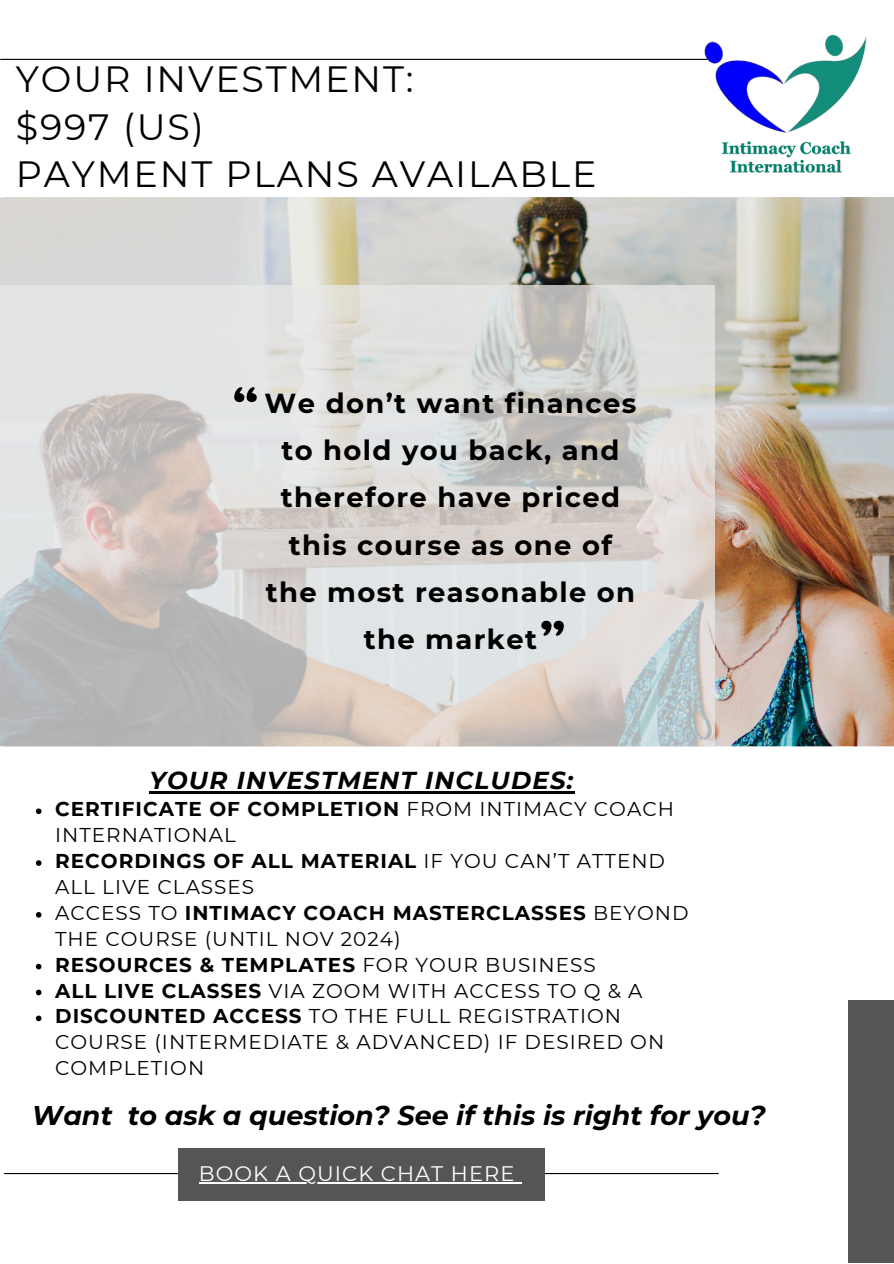
<style>
.page{position:relative;width:894px;height:1264px;background:#fff}
.page>*{position:absolute;margin:0;border:0;box-sizing:border-box;transform-origin:0 0}
.t1{font:54.9px "Coustard";color:#000}
.t2{font:36.45px/47.2px "Montserrat";letter-spacing:.05em;color:#000}
.t3{font:700 27.45px/47.2px "Montserrat";letter-spacing:.05em;color:#000;text-align:center}
.t4{font:italic 700 27px "Montserrat";color:#000}
.t5{font:italic 700 24.45px "Montserrat";letter-spacing:.05em;color:#000}
.t6{font:21px "Montserrat";letter-spacing:.05em;color:#fff}
.t7{font:19.95px/25.8px "Montserrat";letter-spacing:.05em;color:#000}
.t8{font:700 19.95px "Montserrat";letter-spacing:.05em;color:#000}
.s1{font-weight:700}
.s2{font-weight:400}
</style>
<div class="page">
<hr style="left:1px;top:59px;width:713px;height:1px;background:#000">
<img style="left:0;top:197px;width:893px;height:549px">
<hr style="left:4px;top:1172px;width:714px;height:2px;background:#000">
<svg style="left:0;top:285px;width:714px;height:461px;background:#d4d2d0"></svg>
<div style="left:847px;top:1000px;width:46px;height:263px;background:#555"></div>
<div style="left:178px;top:1147px;width:366px;height:53px;background:#555"></div>
<img style="left:702px;top:34px;width:165px;height:139px">
<hr style="left:149px;top:791px;width:425px;height:2px;background:#000">
<svg style="left:36px;top:808px;width:5px;height:6px"></svg>
<svg style="left:36px;top:860px;width:5px;height:5px"></svg>
<svg style="left:36px;top:912px;width:5px;height:5px"></svg>
<svg style="left:36px;top:963px;width:5px;height:6px"></svg>
<svg style="left:36px;top:989px;width:5px;height:6px"></svg>
<svg style="left:36px;top:1015px;width:5px;height:6px"></svg>
<hr style="left:199px;top:1181px;width:316px;height:2px;background:#fff">
<p class="t2" style="left:16px;top:56px;width:582px">YOUR INVESTMENT:<br>$997 (US)<br>PAYMENT PLANS AVAILABLE</p>
<p class="t1" style="left:258px;top:418px;width:27px;rotate:-180deg">"</p>
<p class="t3" style="left:264px;top:379px;width:373px">We don’t want finances to hold you back, and therefore have priced this course as one of the most reasonable on the market</p>
<h2 class="t1" style="left:540px;top:605px;width:27px">"</h2>
<h3 class="t5" style="left:149px;top:765px;width:425px">YOUR INVESTMENT INCLUDES:</h3>
<p class="t7" style="left:55px;top:796px;width:620px"><span class="s1">CERTIFICATE OF COMPLETION</span> FROM INTIMACY COACH<br>INTERNATIONAL</p>
<p class="t7" style="left:55px;top:848px;width:611px"><span class="s1">RECORDINGS OF ALL MATERIAL</span> IF YOU CAN’T ATTEND<br>ALL LIVE CLASSES</p>
<p class="t7" style="left:55px;top:899px;width:634px">ACCESS TO <span class="s1">INTIMACY COACH MASTERCLASSES</span> BEYOND<br>THE COURSE (UNTIL NOV 2024)</p>
<p class="t8" style="left:55px;top:952px;width:542px">RESOURCES &amp; TEMPLATES <span class="s2">FOR YOUR BUSINESS</span></p>
<p class="t7" style="left:55px;top:977px;width:588px"><span class="s1">ALL LIVE CLASSES</span> VIA ZOOM WITH ACCESS TO Q &amp; A</p>
<p class="t7" style="left:55px;top:1003px;width:610px"><span class="s1">DISCOUNTED ACCESS</span> TO THE FULL REGISTRATION<br>COURSE (INTERMEDIATE &amp; ADVANCED) IF DESIRED ON<br>COMPLETION</p>
<h2 class="t4" style="left:32px;top:1098px;width:735px">Want to ask a question? See if this is right for you?</h2>
<h4 class="t6" style="left:199px;top:1160px;width:317px">BOOK A QUICK CHAT HERE</h4>
</div>
